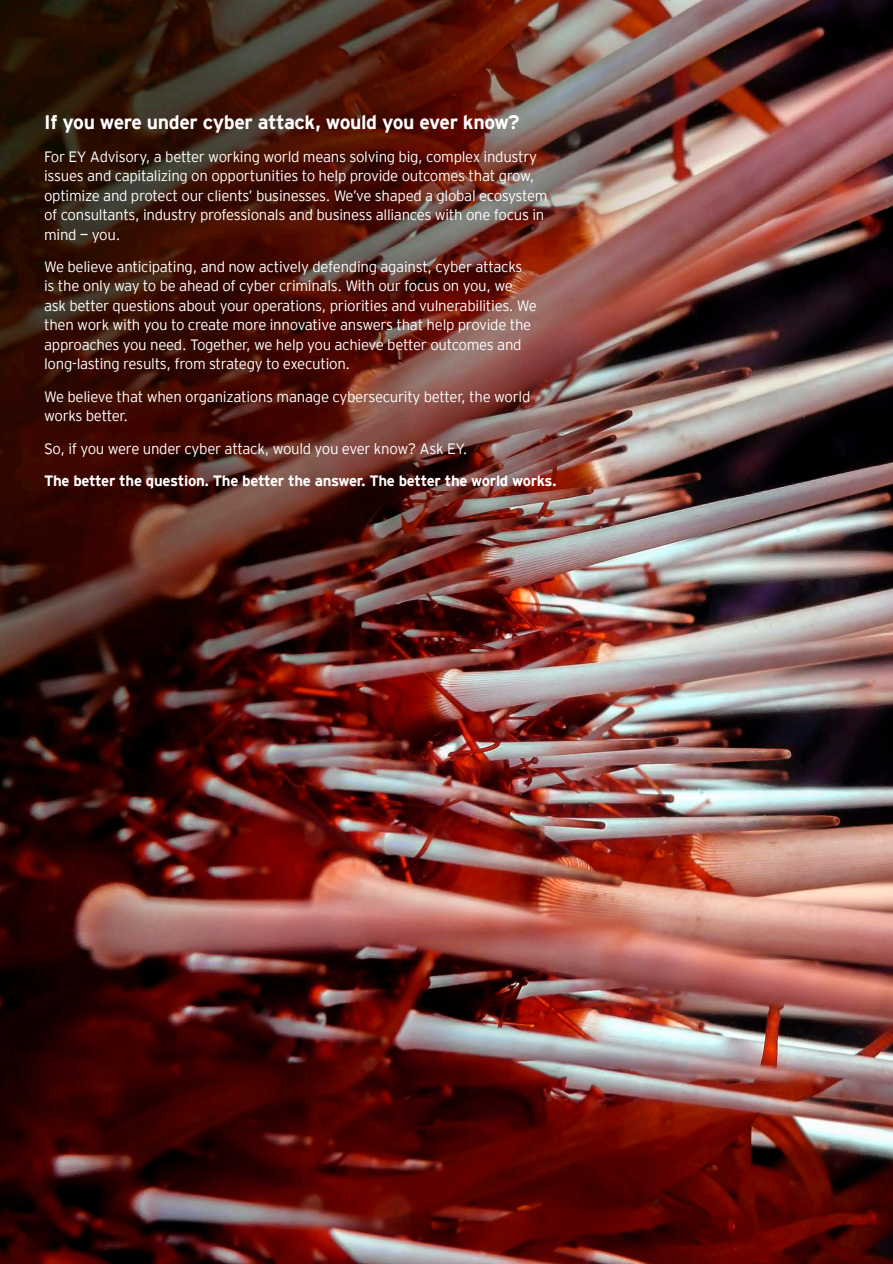
<style>
.page{position:relative;width:893px;height:1264px;background:#fff}
.page>*{position:absolute;margin:0;border:0;box-sizing:border-box;transform-origin:0 0}
.t1{font:700 19.5px "EY Interstate";letter-spacing:-.02em;color:#fff}
.t2{font:300 15px/19.5px "EY Interstate";letter-spacing:-.02em;color:#fff}
.t3{font:700 15px "EY Interstate";letter-spacing:-.02em;color:#fff}
</style>
<div class="page">
<img style="left:0;top:0;width:892px;height:1263px">
<h1 class="t1" style="left:44px;top:108px;width:477px">If you were under cyber attack, would you ever know?</h1>
<p class="t2" style="left:44px;top:146px;width:505px">For EY Advisory, a better working world means solving big, complex industry issues and capitalizing on opportunities to help provide outcomes that grow, optimize and protect our clients’ businesses. We’ve shaped a global ecosystem of consultants, industry professionals and business alliances with one focus in mind — you.</p>
<p class="t2" style="left:44px;top:256px;width:494px">We believe anticipating, and now actively defending against, cyber attacks<br>is the only way to be ahead of cyber criminals. With our focus on you, we ask better questions about your operations, priorities and vulnerabilities. We then work with you to create more innovative answers that help provide the approaches you need. Together, we help you achieve better outcomes and long-lasting results, from strategy to execution.</p>
<p class="t2" style="left:44px;top:386px;width:487px">We believe that when organizations manage cybersecurity better, the world works better.</p>
<p class="t2" style="left:44px;top:437px;width:425px">So, if you were under cyber attack, would you ever know? Ask EY.</p>
<p class="t3" style="left:44px;top:469px;width:514px">The better the question. The better the answer. The better the world works.</p>
</div>
